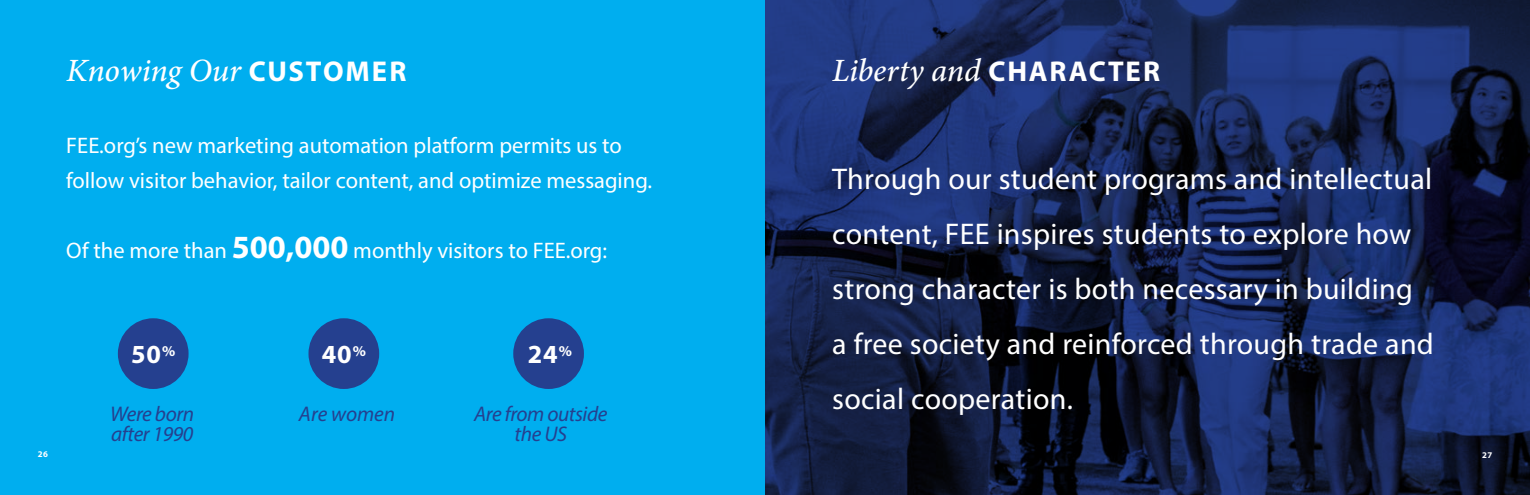
<style>
.page{position:relative;width:1530px;height:495px;background:#fff}
.page>*{position:absolute;margin:0;border:0;box-sizing:border-box;transform-origin:0 0}
.t1{font:italic 500 32.5px "Minion Pro";letter-spacing:-.005em;color:#fff}
.t2{font:30px/55px "Myriad Pro";letter-spacing:.01em;color:#fff}
.t3{font:700 26.12px "Myriad Pro";color:#fff}
.t4{font:22.5px/35px "Myriad Pro";color:#fff}
.t5{font:italic 21.25px/20px "Myriad Pro";letter-spacing:-.02em;color:#25408f;text-align:center}
.t6{font:italic 21.25px "Myriad Pro";color:#25408f}
.t7{font:700 8.75px "Myriad Pro";color:#fff}
.s1{font-family:"Myriad Pro";font-weight:700;font-style:normal;font-size:28.75px}
.s2{font-weight:700;font-size:32.5px}
</style>
<div class="page">
<div style="left:0;top:0;width:765px;height:495px;background:#00aeef"></div>
<svg style="left:765px;top:0;width:765px;height:495px;background:#15234f"></svg>
<div style="left:118px;top:318px;width:71px;height:71px;background:#25408f;border-radius:50%"></div>
<div style="left:308px;top:318px;width:71px;height:71px;background:#25408f;border-radius:50%"></div>
<div style="left:513px;top:318px;width:71px;height:71px;background:#25408f;border-radius:50%"></div>
<p class="t1" style="left:66px;top:49px;width:342px">Knowing Our <span class="s1">CUSTOMER</span></p>
<p class="t4" style="left:66px;top:127px;width:587px">FEE.org’s new marketing automation platform permits us to follow visitor behavior, tailor content, and optimize messaging.</p>
<p class="t4" style="left:66px;top:232px;width:542px">Of the more than <span class="s2">500,000</span> monthly visitors to FEE.org:</p>
<p class="t3" style="left:131px;top:338px;width:46px">50<sup>%</sup></p>
<p class="t5" style="left:110px;top:404px;width:85px;text-align:left">Were born after 1990</p>
<p class="t3" style="left:322px;top:338px;width:46px">40<sup>%</sup></p>
<p class="t3" style="left:528px;top:338px;width:46px">24<sup>%</sup></p>
<p class="t6" style="left:299px;top:401px;width:98px">Are women</p>
<p class="t5" style="left:474px;top:404px;width:135px">Are from outside the US</p>
<p class="t1" style="left:832px;top:49px;width:329px">Liberty and <span class="s1">CHARACTER</span></p>
<p class="t2" style="left:832px;top:151px;width:603px">Through our student programs and intellectual content, FEE inspires students to explore how strong character is both necessary in building a free society and reinforced through trade and social cooperation.</p>
<p class="t7" style="left:38px;top:448px;width:12px">26</p>
<p class="t7" style="left:1482px;top:449px;width:12px">27</p>
</div>
